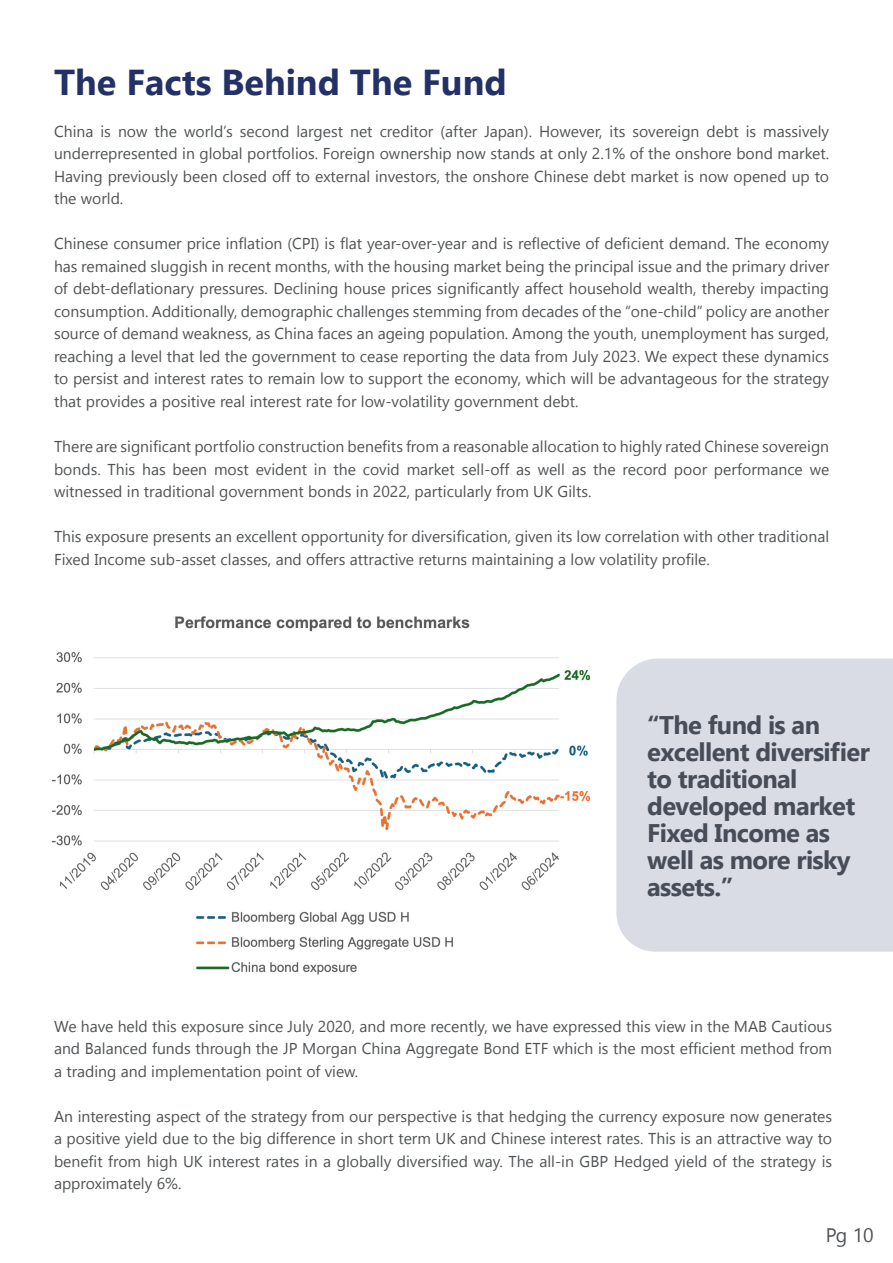
<style>
.page{position:relative;width:893px;height:1263px;background:#fff}
.page>*{position:absolute;margin:0;border:0;box-sizing:border-box;transform-origin:0 0}
._30_Reg_Left{font:700 36px "Gadugi";color:#233167}
.t1{font:700 25.5px/27px "Gadugi";letter-spacing:-.025em;color:#4f5356}
.t2{font:19.5px "Gadugi";color:#505355}
._11_16_Reg_JU_Left{font:15.75px/22.5px "Gadugi";color:#505355;text-align:justify}
</style>
<div class="page">
<img style="left:52px;top:616px;width:539px;height:359px">
<div style="left:616px;top:658px;width:277px;height:294px;background:#d9dce5"></div>
<p class="_30_Reg_Left" style="left:54px;top:61px;width:454px">The Facts Behind The Fund</p>
<p class="_11_16_Reg_JU_Left" style="left:54px;top:120px;width:777px">China is now the world’s second largest net creditor (after Japan). However, its sovereign debt is massively underrepresented in global portfolios. Foreign ownership now stands at only 2.1% of the onshore bond market.<br>Having previously been closed off to external investors, the onshore Chinese debt market is now opened up to the world.</p>
<p class="_11_16_Reg_JU_Left" style="left:54px;top:233px;width:777px">Chinese consumer price inflation (CPI) is flat year-over-year and is reflective of deficient demand. The economy has remained sluggish in recent months, with the housing market being the principal issue and the primary driver of debt-deflationary pressures. Declining house prices significantly affect household wealth, thereby impacting consumption. Additionally, demographic challenges stemming from decades of the “one-child” policy are another source of demand weakness, as China faces an ageing population. Among the youth, unemployment has surged, reaching a level that led the government to cease reporting the data from July 2023. We expect these dynamics to persist and interest rates to remain low to support the economy, which will be advantageous for the strategy that provides a positive real interest rate for low-volatility government debt.</p>
<p class="_11_16_Reg_JU_Left" style="left:54px;top:435px;width:777px">There are significant portfolio construction benefits from a reasonable allocation to highly rated Chinese sovereign bonds. This has been most evident in the covid market sell-off as well as the record poor performance we witnessed in traditional government bonds in 2022, particularly from UK Gilts.</p>
<p class="_11_16_Reg_JU_Left" style="left:54px;top:525px;width:777px">This exposure presents an excellent opportunity for diversification, given its low correlation with other traditional<br>Fixed Income sub-asset classes, and offers attractive returns maintaining a low volatility profile.</p>
<p class="t1" style="left:647px;top:711px;width:224px">“The fund is an excellent diversifier to traditional developed market<br>Fixed Income as well as more risky assets.”</p>
<p class="_11_16_Reg_JU_Left" style="left:54px;top:1015px;width:780px">We have held this exposure since July 2020, and more recently, we have expressed this view in the MAB Cautious and Balanced funds through the JP Morgan China Aggregate Bond ETF which is the most efficient method from a trading and implementation point of view.</p>
<p class="_11_16_Reg_JU_Left" style="left:54px;top:1105px;width:780px">An interesting aspect of the strategy from our perspective is that hedging the currency exposure now generates a positive yield due to the big difference in short term UK and Chinese interest rates. This is an attractive way to benefit from high UK interest rates in a globally diversified way. The all-in GBP Hedged yield of the strategy is approximately 6%.</p>
<p class="t2" style="left:826px;top:1223px;width:50px">Pg 10</p>
</div>
